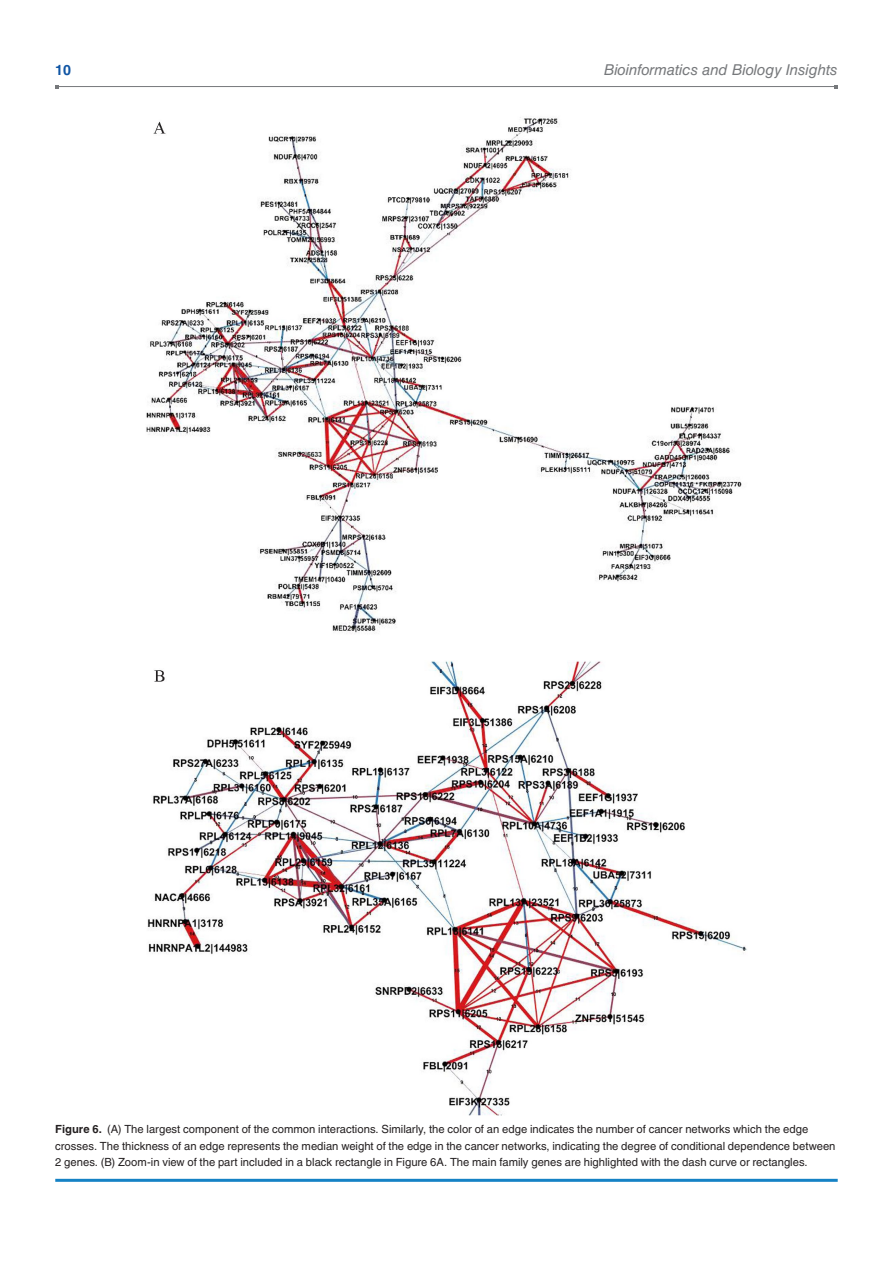
<style>
.page{position:relative;width:893px;height:1263px;background:#fff}
.page>*{position:absolute;margin:0;border:0;box-sizing:border-box;transform-origin:0 0}
.t1{font:italic 15px "Helvetica LT Std";letter-spacing:-.005em;color:#76787b}
.t2{font:700 14.25px "Helvetica LT Std";color:#1055a4}
.t3{font:11.25px/16.5px "Helvetica LT Std";color:#231f20}
.s1{font-weight:700}
</style>
<div class="page">
<hr style="left:57px;top:86px;width:779px;height:1px;background:#76787b">
<hr style="left:55px;top:1179px;width:783px;height:3px;background:#1582c5">
<img style="left:146px;top:117px;width:596px;height:516px">
<img style="left:147px;top:661px;width:600px;height:455px">
<p class="t2" style="left:55px;top:61px;width:17px">10</p>
<h1 class="t1" style="left:604px;top:61px;width:235px">Bioinformatics and Biology Insights</h1>
<p class="t3" style="left:55px;top:1121px;width:782px"><span class="s1">Figure 6.</span> (A) The largest component of the common interactions. Similarly, the color of an edge indicates the number of cancer networks which the edge crosses. The thickness of an edge represents the median weight of the edge in the cancer networks, indicating the degree of conditional dependence between<br>2 genes. (B) Zoom-in view of the part included in a black rectangle in Figure 6A. The main family genes are highlighted with the dash curve or rectangles.</p>
</div>
